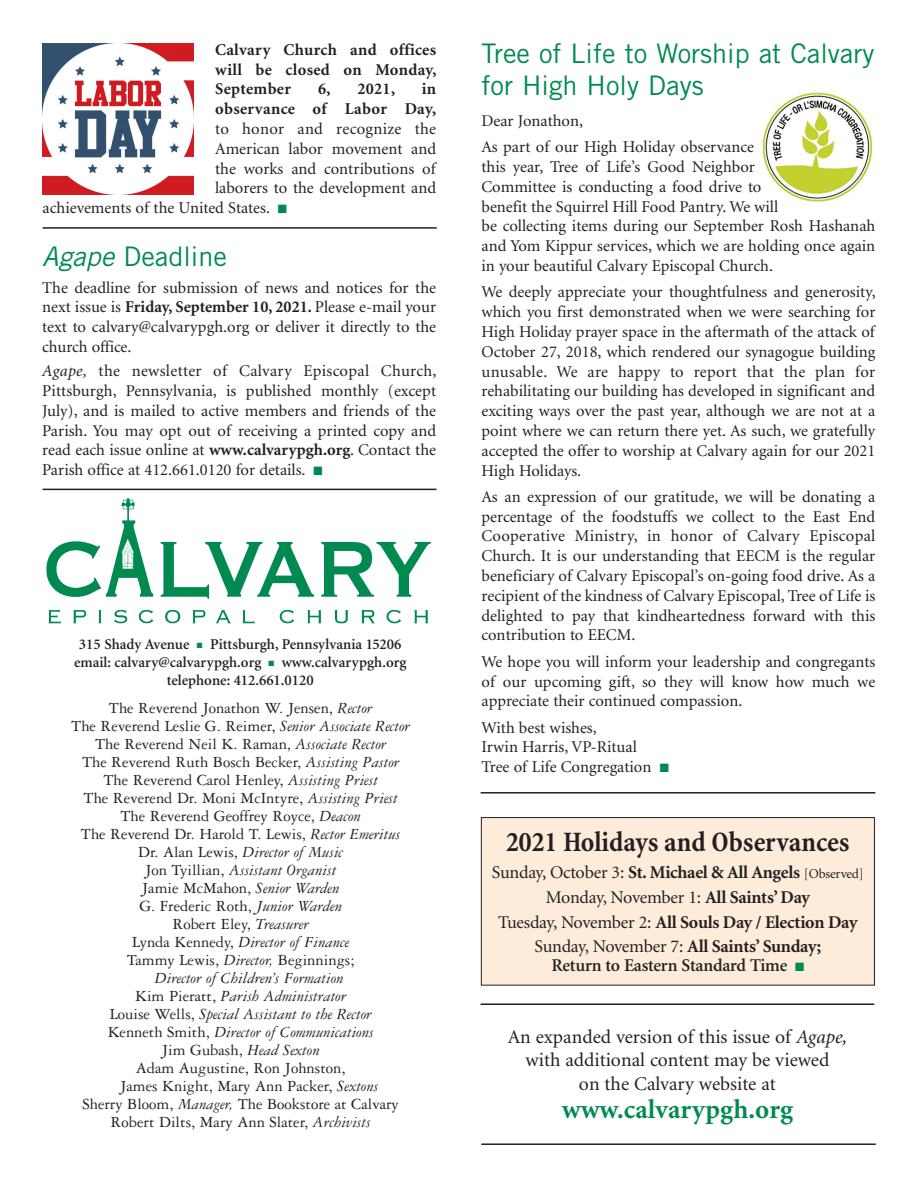
<style>
.page{position:relative;width:918px;height:1188px;background:#fff}
.page>*{position:absolute;margin:0;border:0;box-sizing:border-box;transform-origin:0 0}
.t1{font:700 condensed 28.5px "Minion";color:#231f20}
.t2{font:27px/32.4px "Trade Gothic";color:#008a52}
.t3{font:700 27px "Minion";color:#008a52}
.t4{font:19.5px/23.4px "Minion";color:#231f20;text-align:center}
.t5{font:700 18px/24.8px "Minion";letter-spacing:-.015em;color:#231f20;text-align:center}
.t6{font:600 18px "Minion";letter-spacing:-.015em;color:#231f20}
.t7{font:16.5px/19.8px "Minion";color:#231f20;text-align:justify}
.t8{font:16.5px "Garamond Three";color:#231f20}
.t9{font:italic 16.5px "Garamond Three";color:#231f20}
.t10{font:700 16.5px/19.8px "Minion";letter-spacing:.02em;color:#231f20;text-align:justify}
.t11{font:16.5px "Minion";letter-spacing:.02em;color:#231f20}
.t12{font:600 15px/18px "Minion";color:#231f20;text-align:center}
.s1{color:#008a52}
.s2{font-style:italic}
.s3{font-weight:700}
.s4{font-style:normal}
.s5{font-weight:400}
.s6{font-weight:400;font-size:13.5px}
</style>
<div class="page">
<div style="left:481px;top:818px;width:393px;height:167px;background:#feecdb"></div>
<div style="left:481px;top:817px;width:394px;height:169px;border:1px solid #231f20"></div>
<img style="left:46px;top:498px;width:385px;height:126px">
<hr style="left:43px;top:489px;width:394px;height:1px;background:#231f20">
<hr style="left:43px;top:227px;width:394px;height:2px;background:#231f20">
<img style="left:43px;top:43px;width:151px;height:151px">
<hr style="left:481px;top:1143px;width:395px;height:2px;background:#231f20">
<img style="left:762px;top:92px;width:111px;height:110px">
<hr style="left:481px;top:792px;width:394px;height:2px;background:#231f20">
<hr style="left:481px;top:1003px;width:393px;height:2px;background:#231f20">
<p class="t10" style="left:215px;top:41px;width:223px">Calvary Church and offices will be closed on Monday, September</p>
<p class="t10" style="left:215px;top:81px;width:222px;text-align:right">in<br>observance of Labor Day,</p>
<p class="t11" style="left:215px;top:122px;width:222px">to honor and recognize the</p>
<p class="t7" style="left:215px;top:140px;width:222px">American labor movement and</p>
<p class="t7" style="left:215px;top:160px;width:222px">the works and contributions of</p>
<p class="t7" style="left:215px;top:180px;width:222px">laborers to the development and</p>
<p class="t7" style="left:43px;top:200px;width:246px">achievements of the United States. <span class="s1">■</span></p>
<p class="t10" style="left:318px;top:81px;width:14px">6,</p>
<p class="t10" style="left:357px;top:81px;width:39px">2021,</p>
<h2 class="t2" style="left:42px;top:244px;width:186px"><span class="s2">Agape</span> Deadline</h2>
<p class="t7" style="left:42px;top:279px;width:395px">The deadline for submission of news and notices for the next issue is <span class="s3">Friday, September 10, 2021.</span> Please e-mail your text to calvary@calvarypgh.org or deliver it directly to the church office.</p>
<p class="t7" style="left:42px;top:362px;width:396px"><span class="s2">Agape,</span> the newsletter of Calvary Episcopal Church, Pittsburgh, Pennsylvania, is published monthly (except July), and is mailed to active members and friends of the Parish. You may opt out of receiving a printed copy and read each issue online at <span class="s3">www.calvarypgh.org</span>. Contact the Parish office at 412.661.0120 for details. <span class="s1">■</span></p>
<p class="t12" style="left:74px;top:637px;width:334px">315 Shady Avenue <span class="s1">■</span> Pittsburgh, Pennsylvania 15206 email: calvary@calvarypgh.org <span class="s1">■</span> www.calvarypgh.org telephone: 412.661.0120</p>
<p class="t8" style="left:109px;top:701px;width:265px">The Reverend Jonathon W. Jensen, <span class="s2">Rector</span></p>
<p class="t8" style="left:71px;top:719px;width:340px">The Reverend Leslie G. Reimer, <span class="s2">Senior Associate Rector</span></p>
<p class="t8" style="left:95px;top:737px;width:293px">The Reverend Neil K. Raman, <span class="s2">Associate Rector</span></p>
<p class="t8" style="left:82px;top:755px;width:319px">The Reverend Ruth Bosch Becker, <span class="s2">Assisting Pastor</span></p>
<p class="t8" style="left:103px;top:773px;width:276px">The Reverend Carol Henley, <span class="s2">Assisting Priest</span></p>
<p class="t8" style="left:84px;top:791px;width:316px">The Reverend Dr. Moni McIntyre, <span class="s2">Assisting Priest</span></p>
<p class="t8" style="left:120px;top:809px;width:242px">The Reverend Geoffrey Royce, <span class="s2">Deacon</span></p>
<p class="t8" style="left:81px;top:827px;width:321px">The Reverend Dr. Harold T. Lewis, <span class="s2">Rector Emeritus</span></p>
<p class="t9" style="left:138px;top:845px;width:207px"><span class="s4">Dr. Alan Lewis,</span> Director of Music</p>
<p class="t9" style="left:145px;top:863px;width:193px"><span class="s4">Jon Tyillian,</span> Assistant Organist</p>
<p class="t8" style="left:142px;top:881px;width:199px">Jamie McMahon, <span class="s2">Senior Warden</span></p>
<p class="t8" style="left:139px;top:899px;width:204px">G. Frederic Roth, <span class="s2">Junior Warden</span></p>
<p class="t8" style="left:172px;top:917px;width:138px">Robert Eley, <span class="s2">Treasurer</span></p>
<p class="t9" style="left:132px;top:935px;width:219px"><span class="s4">Lynda Kennedy,</span> Director of Finance</p>
<p class="t8" style="left:127px;top:953px;width:229px">Tammy Lewis, <span class="s2">Director,</span> Beginnings;</p>
<p class="t9" style="left:155px;top:971px;width:190px">Director of Children’s Formation</p>
<p class="t9" style="left:135px;top:989px;width:213px"><span class="s4">Kim Pieratt,</span> Parish Administrator</p>
<p class="t9" style="left:110px;top:1007px;width:264px"><span class="s4">Louise Wells,</span> Special Assistant to the Rector</p>
<p class="t9" style="left:108px;top:1025px;width:268px"><span class="s4">Kenneth Smith,</span> Director of Communications</p>
<p class="t8" style="left:162px;top:1043px;width:159px">Jim Gubash, <span class="s2">Head Sexton</span></p>
<p class="t8" style="left:136px;top:1061px;width:211px">Adam Augustine, Ron Johnston,</p>
<p class="t8" style="left:120px;top:1079px;width:260px">James Knight, Mary Ann Packer, <span class="s2">Sextons</span></p>
<p class="t8" style="left:82px;top:1097px;width:318px">Sherry Bloom, <span class="s2">Manager,</span> The Bookstore at Calvary</p>
<p class="t8" style="left:111px;top:1115px;width:262px">Robert Dilts, Mary Ann Slater, <span class="s2">Archivists</span></p>
<h2 class="t2" style="left:482px;top:40px;width:394px">Tree of Life to Worship at Calvary for High Holy Days</h2>
<p class="t7" style="left:482px;top:109px;width:274px;line-height:26.2px">Dear Jonathon,<br>As part of our High Holiday observance</p>
<p class="t7" style="left:482px;top:158px;width:395px;text-align:left">this year, Tree of Life’s Good Neighbor<br>Committee is conducting a food drive to<br>benefit the Squirrel Hill Food Pantry. We will<br>be collecting items during our September Rosh Hashanah and Yom Kippur services, which we are holding once again in your beautiful Calvary Episcopal Church.</p>
<p class="t7" style="left:482px;top:284px;width:396px">We deeply appreciate your thoughtfulness and generosity, which you first demonstrated when we were searching for High Holiday prayer space in the aftermath of the attack of October 27, 2018, which rendered our synagogue building unusable. We are happy to report that the plan for rehabilitating our building has developed in significant and exciting ways over the past year, although we are not at a point where we can return there yet. As such, we gratefully accepted the offer to worship at Calvary again for our 2021<br>High Holidays.</p>
<p class="t7" style="left:482px;top:488px;width:395px">As an expression of our gratitude, we will be donating a percentage of the foodstuffs we collect to the East End Cooperative Ministry, in honor of Calvary Episcopal Church. It is our understanding that EECM is the regular beneficiary of Calvary Episcopal’s on-going food drive. As a recipient of the kindness of Calvary Episcopal, Tree of Life is delighted to pay that kindheartedness forward with this contribution to EECM.</p>
<p class="t7" style="left:482px;top:653px;width:395px">We hope you will inform your leadership and congregants of our upcoming gift, so they will know how much we appreciate their continued compassion.</p>
<p class="t7" style="left:482px;top:719px;width:189px;text-align:left">With best wishes,<br>Irwin Harris, VP-Ritual<br>Tree of Life Congregation <span class="s1">■</span></p>
<h1 class="t1" style="left:506px;top:830px;width:345px">2021 Holidays and Observances</h1>
<p class="t5" style="left:492px;top:861px;width:373px"><span class="s5">Sunday, October 3:</span> St. Michael &amp; All Angels <span class="s6">[Observed] </span><span class="s5">Monday, November 1:</span> All Saints’ Day<br><span class="s5">Tuesday, November 2:</span> All Souls Day / Election Day <span class="s5">Sunday, November 7:</span> All Saints’ Sunday;</p>
<p class="t6" style="left:552px;top:958px;width:254px">Return to Eastern Standard Time <span class="s1">■</span></p>
<p class="t4" style="left:508px;top:1027px;width:341px">An expanded version of this issue of <span class="s2">Agape, </span>with additional content may be viewed<br>on the Calvary website at</p>
<h2 class="t3" style="left:562px;top:1099px;width:233px">www.calvarypgh.org</h2>
</div>
